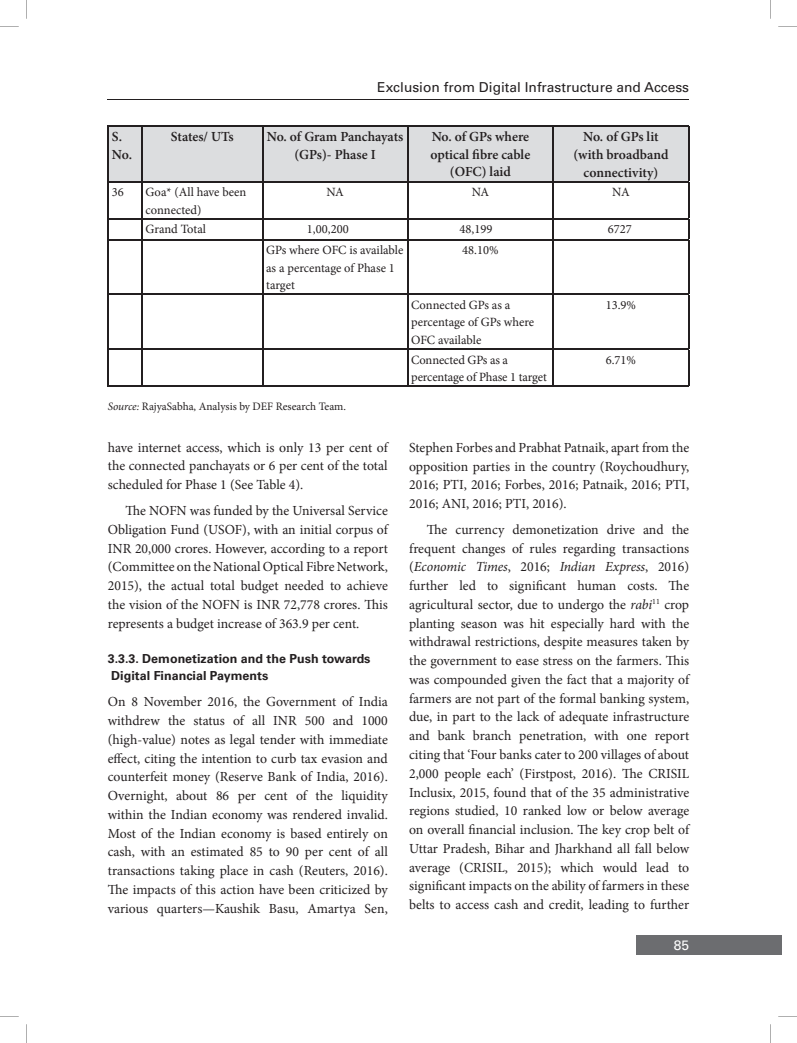
<style>
.page{position:relative;width:797px;height:1043px;background:#fff}
.page>*{position:absolute;margin:0;border:0;box-sizing:border-box;transform-origin:0 0}
.t1{font:13.75px/18.8px "Minion Pro";color:#231f20;text-align:justify}
.t2{font:600 13.75px/17.5px "Minion Pro";color:#231f20;text-align:center}
.t3{font:13.75px "Univers LT Std";color:#231f20}
.t4{font:13.75px "Univers LT Std";color:#fff}
.t5{font:12.5px/17.5px "Minion Pro";letter-spacing:-.005em;color:#231f20}
.t6{font:700 12.5px/17.5px "Univers LT Std";color:#231f20}
.t7{font:11.25px "Minion Pro";letter-spacing:-.005em;color:#231f20}
.s1{font-style:italic}
</style>
<div class="page">
<hr style="left:108px;top:99px;width:581px;height:1px;background:#231f20">
<div style="left:636px;top:935px;width:145px;height:19px;background:#6c6d70"></div>
<div style="left:109px;top:127px;width:579px;height:54px;background:#dcdddf"></div>
<hr style="left:108px;top:125px;width:34px;height:2px;background:#231f20">
<hr style="left:108px;top:127px;width:1px;height:54px;background:#231f20">
<hr style="left:142px;top:125px;width:120px;height:2px;background:#231f20">
<hr style="left:141px;top:127px;width:2px;height:54px;background:#231f20">
<hr style="left:262px;top:125px;width:145px;height:2px;background:#231f20">
<hr style="left:262px;top:127px;width:1px;height:54px;background:#231f20">
<hr style="left:407px;top:125px;width:146px;height:2px;background:#231f20">
<hr style="left:407px;top:127px;width:1px;height:54px;background:#231f20">
<hr style="left:553px;top:125px;width:136px;height:2px;background:#231f20">
<hr style="left:552px;top:127px;width:2px;height:54px;background:#231f20">
<hr style="left:688px;top:127px;width:1px;height:54px;background:#231f20">
<hr style="left:108px;top:181px;width:34px;height:1px;background:#231f20">
<hr style="left:108px;top:182px;width:1px;height:36px;background:#231f20">
<hr style="left:142px;top:181px;width:120px;height:1px;background:#231f20">
<hr style="left:141px;top:182px;width:2px;height:36px;background:#231f20">
<hr style="left:262px;top:181px;width:145px;height:1px;background:#231f20">
<hr style="left:262px;top:182px;width:1px;height:36px;background:#231f20">
<hr style="left:407px;top:181px;width:146px;height:1px;background:#231f20">
<hr style="left:407px;top:182px;width:1px;height:36px;background:#231f20">
<hr style="left:553px;top:181px;width:136px;height:1px;background:#231f20">
<hr style="left:552px;top:182px;width:2px;height:36px;background:#231f20">
<hr style="left:688px;top:182px;width:1px;height:36px;background:#231f20">
<hr style="left:108px;top:218px;width:34px;height:2px;background:#231f20">
<svg style="left:108px;top:220px;width:1px;height:19px"></svg>
<hr style="left:142px;top:218px;width:120px;height:2px;background:#231f20">
<svg style="left:141px;top:220px;width:2px;height:19px"></svg>
<hr style="left:262px;top:218px;width:145px;height:2px;background:#231f20">
<svg style="left:262px;top:220px;width:1px;height:19px"></svg>
<hr style="left:407px;top:218px;width:146px;height:2px;background:#231f20">
<svg style="left:407px;top:220px;width:1px;height:19px"></svg>
<hr style="left:553px;top:218px;width:136px;height:2px;background:#231f20">
<svg style="left:552px;top:220px;width:2px;height:19px"></svg>
<svg style="left:688px;top:220px;width:1px;height:19px"></svg>
<hr style="left:108px;top:239px;width:34px;height:1px;background:#231f20">
<hr style="left:108px;top:240px;width:1px;height:54px;background:#231f20">
<hr style="left:142px;top:239px;width:120px;height:1px;background:#231f20">
<hr style="left:141px;top:240px;width:2px;height:54px;background:#231f20">
<hr style="left:262px;top:239px;width:145px;height:1px;background:#231f20">
<hr style="left:262px;top:240px;width:1px;height:54px;background:#231f20">
<hr style="left:407px;top:239px;width:146px;height:1px;background:#231f20">
<hr style="left:407px;top:240px;width:1px;height:54px;background:#231f20">
<hr style="left:553px;top:239px;width:136px;height:1px;background:#231f20">
<hr style="left:552px;top:240px;width:2px;height:54px;background:#231f20">
<hr style="left:688px;top:240px;width:1px;height:54px;background:#231f20">
<hr style="left:108px;top:294px;width:34px;height:1px;background:#231f20">
<hr style="left:108px;top:295px;width:1px;height:53px;background:#231f20">
<hr style="left:142px;top:294px;width:120px;height:1px;background:#231f20">
<hr style="left:141px;top:295px;width:2px;height:53px;background:#231f20">
<hr style="left:262px;top:294px;width:145px;height:1px;background:#231f20">
<hr style="left:262px;top:295px;width:1px;height:53px;background:#231f20">
<hr style="left:407px;top:294px;width:146px;height:1px;background:#231f20">
<hr style="left:407px;top:295px;width:1px;height:53px;background:#231f20">
<hr style="left:553px;top:294px;width:136px;height:1px;background:#231f20">
<hr style="left:552px;top:295px;width:2px;height:53px;background:#231f20">
<hr style="left:688px;top:295px;width:1px;height:53px;background:#231f20">
<hr style="left:108px;top:348px;width:34px;height:2px;background:#231f20">
<hr style="left:108px;top:350px;width:1px;height:36px;background:#231f20">
<hr style="left:142px;top:348px;width:120px;height:2px;background:#231f20">
<hr style="left:141px;top:350px;width:2px;height:36px;background:#231f20">
<hr style="left:262px;top:348px;width:145px;height:2px;background:#231f20">
<hr style="left:262px;top:350px;width:1px;height:36px;background:#231f20">
<hr style="left:407px;top:348px;width:146px;height:2px;background:#231f20">
<hr style="left:407px;top:350px;width:1px;height:36px;background:#231f20">
<hr style="left:553px;top:348px;width:136px;height:2px;background:#231f20">
<hr style="left:552px;top:350px;width:2px;height:36px;background:#231f20">
<hr style="left:688px;top:350px;width:1px;height:36px;background:#231f20">
<hr style="left:108px;top:386px;width:34px;height:1px;background:#231f20">
<hr style="left:142px;top:386px;width:120px;height:1px;background:#231f20">
<hr style="left:262px;top:386px;width:145px;height:1px;background:#231f20">
<hr style="left:407px;top:386px;width:146px;height:1px;background:#231f20">
<hr style="left:553px;top:386px;width:136px;height:1px;background:#231f20">
<svg style="left:770px;top:0;width:1px;height:19px"></svg>
<svg style="left:26px;top:0;width:1px;height:19px"></svg>
<svg style="left:778px;top:26px;width:19px;height:1px"></svg>
<svg style="left:0;top:26px;width:19px;height:1px"></svg>
<svg style="left:778px;top:1016px;width:19px;height:1px"></svg>
<svg style="left:0;top:1016px;width:19px;height:1px"></svg>
<svg style="left:770px;top:1024px;width:1px;height:18px"></svg>
<svg style="left:26px;top:1024px;width:1px;height:18px"></svg>
<p class="t3" style="left:377px;top:79px;width:313px">Exclusion from Digital Infrastructure and Access</p>
<p class="t2" style="left:112px;top:128px;width:22px;text-align:left">S.<br>No.</p>
<p class="t2" style="left:171px;top:128px;width:64px">States/ UTs</p>
<p class="t2" style="left:267px;top:128px;width:138px">No. of Gram Panchayats (GPs)- Phase I</p>
<p class="t2" style="left:430px;top:128px;width:101px">No. of GPs where optical fibre cable (OFC) laid</p>
<p class="t2" style="left:573px;top:128px;width:96px">No. of GPs lit (with broadband connectivity)</p>
<p class="t5" style="left:112px;top:183px;width:14px">36</p>
<p class="t5" style="left:146px;top:183px;width:102px">Goa* (All have been connected)</p>
<p class="t5" style="left:326px;top:183px;width:19px">NA</p>
<p class="t5" style="left:471px;top:183px;width:19px">NA</p>
<p class="t5" style="left:612px;top:183px;width:19px">NA</p>
<p class="t5" style="left:146px;top:221px;width:62px">Grand Total</p>
<p class="t5" style="left:307px;top:221px;width:43px">1,00,200</p>
<p class="t5" style="left:459px;top:221px;width:34px">48,199</p>
<p class="t5" style="left:608px;top:221px;width:25px">6727</p>
<p class="t5" style="left:266px;top:241px;width:139px">GPs where OFC is available as a percentage of Phase 1 target</p>
<p class="t5" style="left:462px;top:241px;width:38px">48.10%</p>
<p class="t5" style="left:411px;top:296px;width:125px">Connected GPs as a percentage of GPs where<br>OFC available</p>
<p class="t5" style="left:605px;top:296px;width:32px">13.9%</p>
<p class="t5" style="left:411px;top:351px;width:137px">Connected GPs as a percentage of Phase 1 target</p>
<p class="t5" style="left:605px;top:351px;width:32px">6.71%</p>
<p class="t7" style="left:108px;top:399px;width:240px"><span class="s1">Source:</span> RajyaSabha, Analysis by DEF Research Team.</p>
<p class="t1" style="left:108px;top:438px;width:281px">have internet access, which is only 13 per cent of the connected panchayats or 6 per cent of the total scheduled for Phase 1 (See Table 4).</p>
<p class="t1" style="left:108px;top:501px;width:281px;text-indent:18px">The NOFN was funded by the Universal Service Obligation Fund (USOF), with an initial corpus of INR 20,000 crores. However, according to a report (Committee on the National Optical Fibre Network, 2015), the actual total budget needed to achieve the vision of the NOFN is INR 72,778 crores. This represents a budget increase of 363.9 per cent.</p>
<p class="t6" style="left:108px;top:650px;width:264px">3.3.3. Demonetization and the Push towards<br>Digital Financial Payments</p>
<p class="t1" style="left:108px;top:692px;width:281px">On 8 November 2016, the Government of India withdrew the status of all INR 500 and 1000 (high-value) notes as legal tender with immediate effect, citing the intention to curb tax evasion and counterfeit money (Reserve Bank of India, 2016).<br>Overnight, about 86 per cent of the liquidity within the Indian economy was rendered invalid.<br>Most of the Indian economy is based entirely on cash, with an estimated 85 to 90 per cent of all transactions taking place in cash (Reuters, 2016).<br>The impacts of this action have been criticized by various quarters—Kaushik Basu, Amartya Sen,</p>
<p class="t1" style="left:409px;top:438px;width:281px">Stephen Forbes and Prabhat Patnaik, apart from the opposition parties in the country (Roychoudhury, 2016; PTI, 2016; Forbes, 2016; Patnaik, 2016; PTI, 2016; ANI, 2016; PTI, 2016).</p>
<p class="t1" style="left:409px;top:520px;width:281px;text-indent:18px">The currency demonetization drive and the frequent changes of rules regarding transactions (<span class="s1">Economic Times</span>, 2016; <span class="s1">Indian Express</span>, 2016) further led to significant human costs. The agricultural sector, due to undergo the <span class="s1">rabi</span><sup>11</sup> crop planting season was hit especially hard with the withdrawal restrictions, despite measures taken by the government to ease stress on the farmers. This was compounded given the fact that a majority of farmers are not part of the formal banking system, due, in part to the lack of adequate infrastructure and bank branch penetration, with one report citing that ‘Four banks cater to 200 villages of about 2,000 people each’ (Firstpost, 2016). The CRISIL Inclusix, 2015, found that of the 35 administrative regions studied, 10 ranked low or below average on overall financial inclusion. The key crop belt of Uttar Pradesh, Bihar and Jharkhand all fall below average (CRISIL, 2015); which would lead to significant impacts on the ability of farmers in these belts to access cash and credit, leading to further</p>
<p class="t4" style="left:673px;top:937px;width:17px">85</p>
</div>
